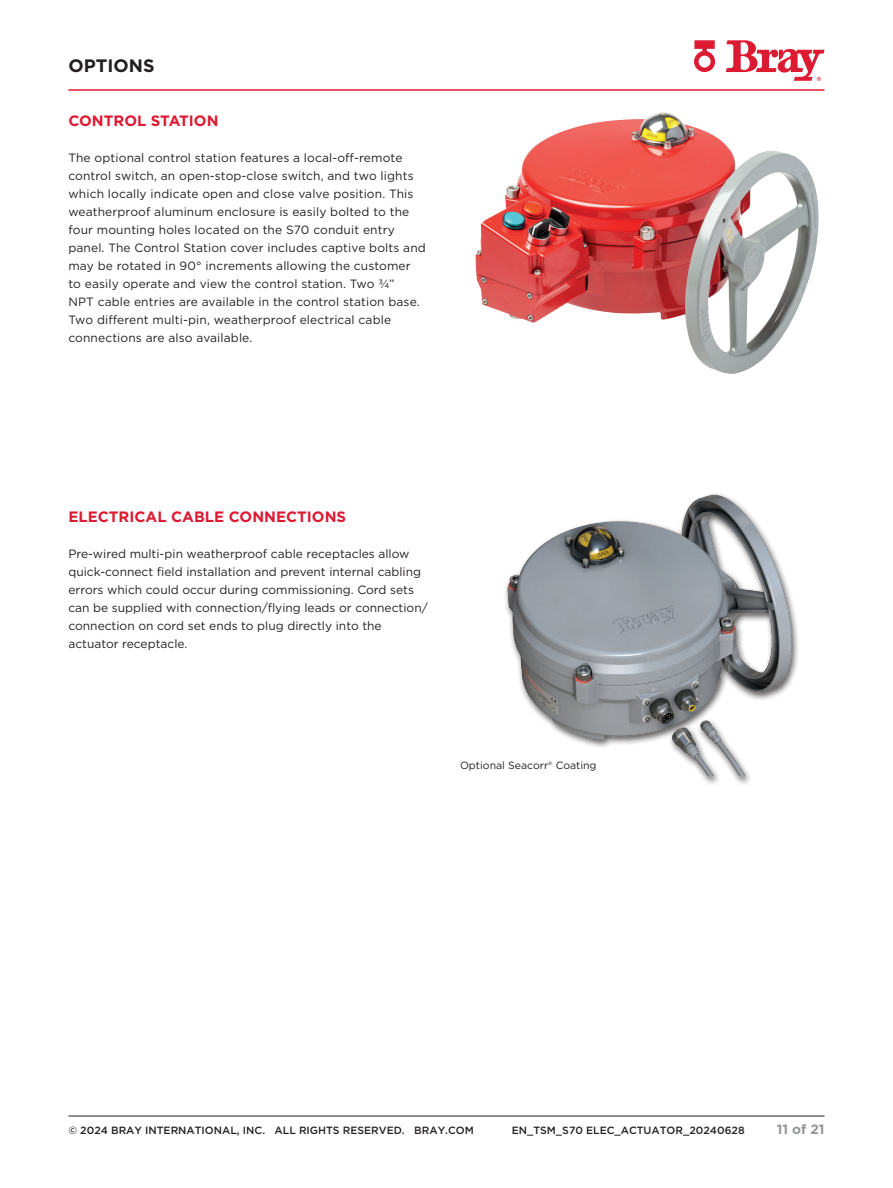
<style>
.page{position:relative;width:893px;height:1188px;background:#fff}
.page>*{position:absolute;margin:0;border:0;box-sizing:border-box;transform-origin:0 0}
.t1{font:700 18px "Gotham";color:#231f20}
.t2{font:700 15px "Gotham";color:#dc1a32}
.t3{font:700 13.5px "Gotham";color:#939598}
.t4{font:12px/18px "Gotham";letter-spacing:.01em;color:#231f20}
.t5{font:500 10.5px "Gotham";color:#231f20}
.t6{font:10.5px "Gotham";color:#231f20}
</style>
<div class="page">
<hr style="left:68px;top:1116px;width:756px;height:1px;background:#231f20">
<svg style="left:726px;top:40px;width:98px;height:41px"></svg>
<svg style="left:694px;top:40px;width:21px;height:32px"></svg>
<hr style="left:68px;top:89px;width:756px;height:2px;background:#dc1a32">
<div style="left:503px;top:492px;width:296px;height:294px;background:#231f20;opacity:.75"></div>
<img style="left:503px;top:492px;width:296px;height:284px">
<img style="left:475px;top:112px;width:344px;height:262px">
<h1 class="t1" style="left:68px;top:54px;width:88px">OPTIONS</h1>
<p class="t2" style="left:68px;top:111px;width:152px">CONTROL STATION</p>
<p class="t4" style="left:68px;top:148px;width:359px">The optional control station features a local-off-remote control switch, an open‑stop-close switch, and two lights which locally indicate open and close valve position. This weatherproof aluminum enclosure is easily bolted to the four mounting holes located on the S70 conduit entry panel. The Control Station cover includes captive bolts and may be rotated in 90° increments allowing the customer to easily operate and view the control station. Two ¾”<br>NPT cable entries are available in the control station base.<br>Two different multi‑pin, weatherproof electrical cable connections are also available.</p>
<p class="t2" style="left:68px;top:507px;width:279px">ELECTRICAL CABLE CONNECTIONS</p>
<p class="t4" style="left:68px;top:544px;width:361px">Pre-wired multi-pin weatherproof cable receptacles allow quick-connect field installation and prevent internal cabling errors which could occur during commissioning. Cord sets can be supplied with connection/flying leads or connection/ connection on cord set ends to plug directly into the actuator receptacle.</p>
<p class="t6" style="left:460px;top:758px;width:138px">Optional Seacorr® Coating</p>
<p class="t5" style="left:68px;top:1123px;width:407px">© 2024 BRAY INTERNATIONAL, INC. ALL RIGHTS RESERVED. BRAY.COM</p>
<p class="t3" style="left:777px;top:1120px;width:49px">11 of 21</p>
<p class="t5" style="left:512px;top:1123px;width:234px">EN_TSM_S70 ELEC_ACTUATOR_20240628</p>
</div>
